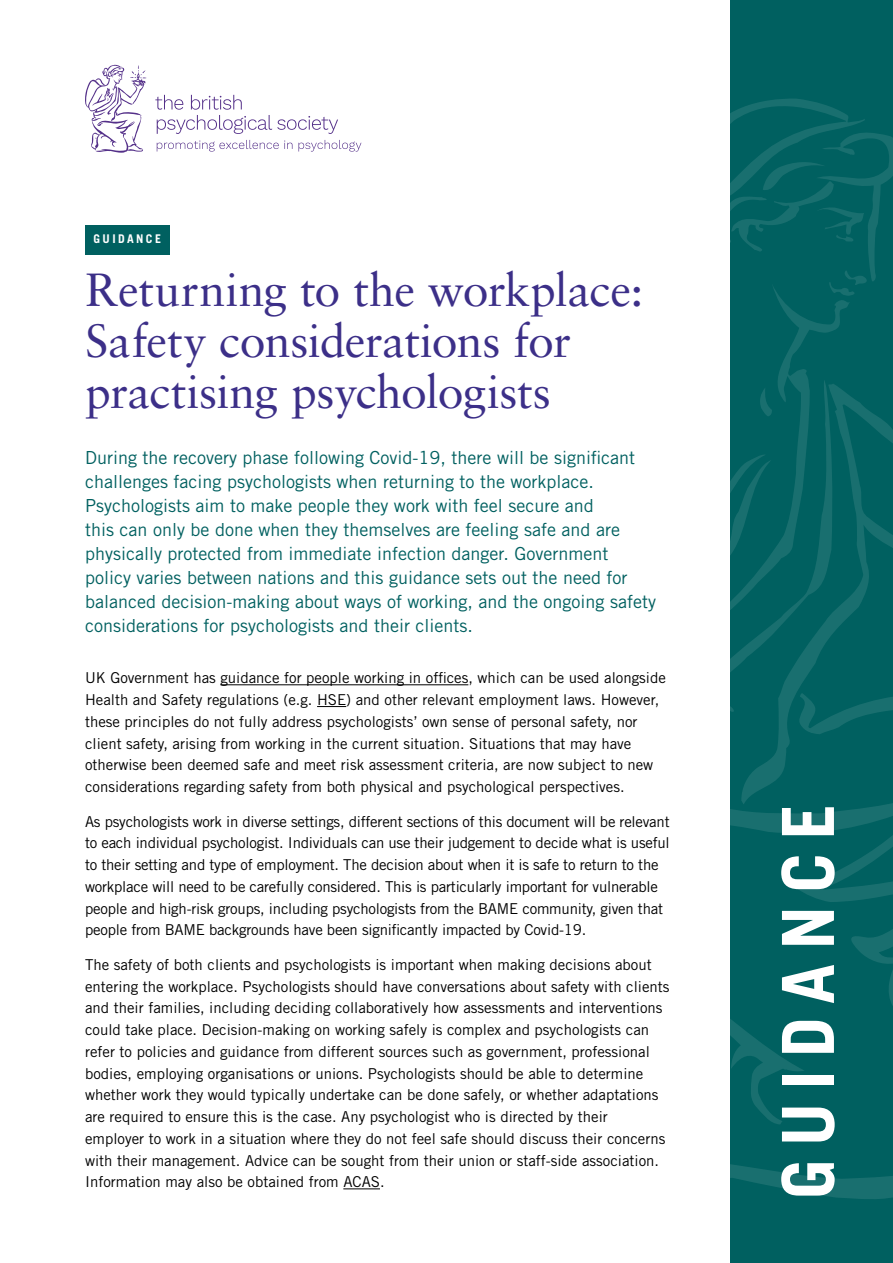
<style>
.page{position:relative;width:893px;height:1263px;background:#006060}
.page>*{position:absolute;margin:0;border:0;box-sizing:border-box;transform-origin:0 0}
.t1{font:700 72px "Trade Gothic LT Std";letter-spacing:.18em;color:#fff}
.t2{font:46.5px/51px "Sabon LT Std";letter-spacing:-.01em;color:#3c2f88}
.t3{font:18px/24px "Trade Gothic LT Std";color:#006060}
.t4{font:15px/21.8px "Trade Gothic LT Std";color:#000}
.t5{font:700 12px "Trade Gothic LT Std";letter-spacing:.2em;color:#fff}
</style>
<div class="page">
<svg style="left:729px;top:741px;width:164px;height:458px"></svg>
<svg style="left:729px;top:787px;width:164px;height:337px"></svg>
<svg style="left:741px;top:740px;width:152px;height:64px"></svg>
<svg style="left:729px;top:396px;width:164px;height:344px"></svg>
<svg style="left:729px;top:99px;width:164px;height:196px"></svg>
<svg style="left:729px;top:174px;width:121px;height:531px"></svg>
<div style="left:0;top:0;width:729px;height:1263px;background:#fff"></div>
<svg style="left:157px;top:140px;width:135px;height:12px"></svg>
<svg style="left:298px;top:140px;width:63px;height:12px"></svg>
<svg style="left:155px;top:95px;width:183px;height:39px"></svg>
<svg style="left:85px;top:65px;width:61px;height:88px"></svg>
<div style="left:85px;top:225px;width:85px;height:29px;background:#006060"></div>
<hr style="left:220px;top:684px;width:248px;height:1px;background:#000">
<svg style="left:317px;top:706px;width:29px;height:1px"></svg>
<hr style="left:343px;top:1188px;width:37px;height:1px;background:#000">
<p class="t5" style="left:94px;top:231px;width:69px">GUIDANCE</p>
<h2 class="t2" style="left:85px;top:264px;width:560px">Returning to the workplace:<br>Safety considerations for practising psychologists</h2>
<p class="t3" style="left:85px;top:445px;width:572px">During the recovery phase following Covid-19, there will be significant challenges facing psychologists when returning to the workplace.<br>Psychologists aim to make people they work with feel secure and<br>this can only be done when they themselves are feeling safe and are physically protected from immediate infection danger. Government policy varies between nations and this guidance sets out the need for balanced decision-making about ways of working, and the ongoing safety considerations for psychologists and their clients.</p>
<p class="t4" style="left:85px;top:667px;width:582px">UK Government has guidance for people working in offices, which can be used alongside Health and Safety regulations (e.g. HSE) and other relevant employment laws. However, these principles do not fully address psychologists’ own sense of personal safety, nor client safety, arising from working in the current situation. Situations that may have otherwise been deemed safe and meet risk assessment criteria, are now subject to new considerations regarding safety from both physical and psychological perspectives.</p>
<p class="t4" style="left:85px;top:810px;width:586px">As psychologists work in diverse settings, different sections of this document will be relevant to each individual psychologist. Individuals can use their judgement to decide what is useful to their setting and type of employment. The decision about when it is safe to return to the workplace will need to be carefully considered. This is particularly important for vulnerable people and high-risk groups, including psychologists from the BAME community, given that people from BAME backgrounds have been significantly impacted by Covid-19.</p>
<p class="t4" style="left:85px;top:953px;width:586px">The safety of both clients and psychologists is important when making decisions about entering the workplace. Psychologists should have conversations about safety with clients and their families, including deciding collaboratively how assessments and interventions could take place. Decision-making on working safely is complex and psychologists can refer to policies and guidance from different sources such as government, professional bodies, employing organisations or unions. Psychologists should be able to determine whether work they would typically undertake can be done safely, or whether adaptations are required to ensure this is the case. Any psychologist who is directed by their employer to work in a situation where they do not feel safe should discuss their concerns with their management. Advice can be sought from their union or staff-side association.<br>Information may also be obtained from ACAS.</p>
<h1 class="t1" style="left:764px;top:1199px;width:397px;rotate:-90deg">GUIDANCE</h1>
</div>
